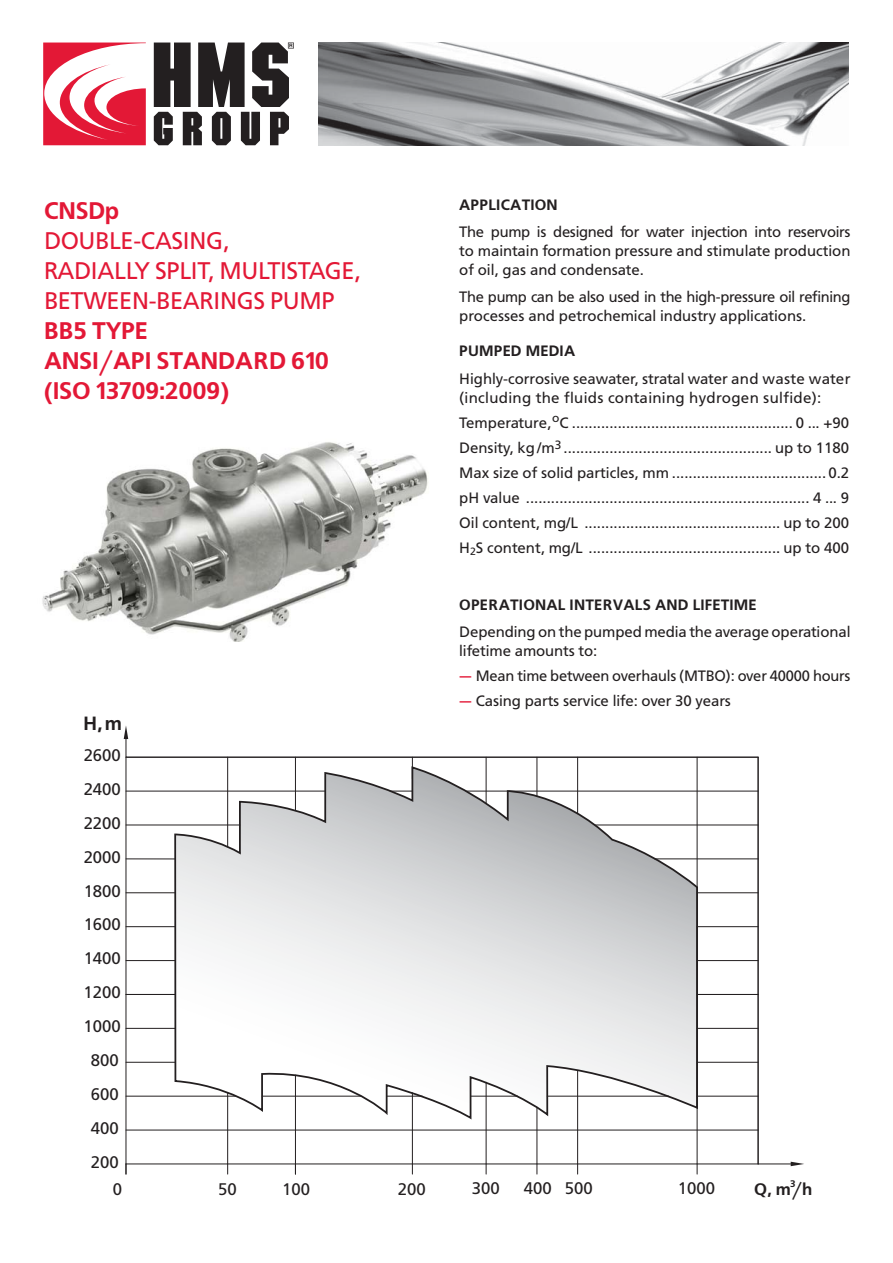
<style>
.page{position:relative;width:893px;height:1263px;background:#fff}
.page>*{position:absolute;margin:0;border:0;box-sizing:border-box;transform-origin:0 0}
.t1{font:24px/30px "Free Set C";letter-spacing:-.015em;color:#e31836}
.t2{font:700 24px/30px "Free Set C";letter-spacing:-.015em;color:#e31836}
.t3{font:700 19.2px "Free Set C";color:#231f20}
.t4{font:16.8px/33.9px "Free Set C";color:#231f20}
.t5{font:700 16.8px "Free Set C";color:#231f20}
.t6{font:15px/25.2px "Free Set C";color:#231f20;text-align:justify}
.t7{font:15px/18.8px "Free Set C";letter-spacing:.02em;color:#231f20}
.t8{font:15px/18.8px "Free Set C";letter-spacing:-.02em;color:#231f20}
.t9{font:700 15px "Free Set C";letter-spacing:.01em;color:#231f20}
.t10{font:700 9.6px "Free Set C";color:#231f20}
.s1{font-weight:700;color:#e31836}
</style>
<div class="page">
<img style="left:319px;top:43px;width:530px;height:102px">
<img style="left:42px;top:442px;width:386px;height:200px">
<svg style="left:173px;top:779px;width:526px;height:396px"></svg>
<hr style="left:126px;top:757px;width:1px;height:407px;background:#231f20">
<svg style="left:791px;top:1162px;width:13px;height:4px"></svg>
<hr style="left:758px;top:1164px;width:33px;height:1px;background:#231f20">
<hr style="left:126px;top:1164px;width:632px;height:1px;background:#231f20">
<hr style="left:758px;top:757px;width:1px;height:407px;background:#231f20">
<svg style="left:390px;top:791px;width:22px;height:1px"></svg>
<hr style="left:466px;top:791px;width:292px;height:1px;background:#231f20">
<hr style="left:595px;top:825px;width:163px;height:1px;background:#231f20">
<hr style="left:126px;top:791px;width:199px;height:1px;background:#231f20">
<hr style="left:486px;top:757px;width:1px;height:46px;background:#231f20">
<hr style="left:537px;top:1107px;width:1px;height:57px;background:#231f20">
<hr style="left:547px;top:1096px;width:122px;height:1px;background:#231f20">
<hr style="left:126px;top:825px;width:114px;height:1px;background:#231f20">
<hr style="left:471px;top:1096px;width:47px;height:1px;background:#231f20">
<hr style="left:387px;top:1096px;width:35px;height:1px;background:#231f20">
<hr style="left:412px;top:1093px;width:1px;height:71px;background:#231f20">
<hr style="left:126px;top:1130px;width:632px;height:1px;background:#231f20">
<hr style="left:697px;top:1096px;width:61px;height:1px;background:#231f20">
<hr style="left:126px;top:960px;width:49px;height:1px;background:#231f20">
<hr style="left:126px;top:1028px;width:49px;height:1px;background:#231f20">
<hr style="left:697px;top:1028px;width:61px;height:1px;background:#231f20">
<hr style="left:697px;top:960px;width:61px;height:1px;background:#231f20">
<hr style="left:227px;top:1093px;width:1px;height:71px;background:#231f20">
<hr style="left:126px;top:994px;width:49px;height:1px;background:#231f20">
<hr style="left:126px;top:926px;width:49px;height:1px;background:#231f20">
<hr style="left:126px;top:892px;width:49px;height:1px;background:#231f20">
<hr style="left:126px;top:859px;width:49px;height:1px;background:#231f20">
<hr style="left:697px;top:1062px;width:61px;height:1px;background:#231f20">
<hr style="left:295px;top:1075px;width:1px;height:89px;background:#231f20">
<hr style="left:697px;top:757px;width:1px;height:407px;background:#231f20">
<hr style="left:486px;top:1082px;width:1px;height:82px;background:#231f20">
<hr style="left:577px;top:1071px;width:1px;height:93px;background:#231f20">
<hr style="left:698px;top:994px;width:60px;height:1px;background:#231f20">
<hr style="left:697px;top:926px;width:61px;height:1px;background:#231f20">
<hr style="left:126px;top:1062px;width:49px;height:1px;background:#231f20">
<hr style="left:227px;top:757px;width:1px;height:90px;background:#231f20">
<hr style="left:295px;top:757px;width:1px;height:54px;background:#231f20">
<hr style="left:126px;top:1096px;width:110px;height:1px;background:#231f20">
<svg style="left:124px;top:726px;width:635px;height:53px"></svg>
<hr style="left:577px;top:757px;width:1px;height:56px;background:#231f20">
<hr style="left:537px;top:757px;width:1px;height:39px;background:#231f20">
<hr style="left:655px;top:858px;width:103px;height:1px;background:#231f20">
<hr style="left:262px;top:1096px;width:99px;height:1px;background:#231f20">
<hr style="left:697px;top:892px;width:61px;height:1px;background:#231f20">
<svg style="left:43px;top:43px;width:103px;height:102px"></svg>
<svg style="left:154px;top:43px;width:140px;height:102px"></svg>
<h1 class="t2" style="left:44px;top:198px;width:77px">CNSDp</h1>
<h1 class="t1" style="left:44px;top:228px;width:318px">DOUBLE-CASING,<br>RADIALLY SPLIT, MULTISTAGE,<br>BETWEEN-BEARINGS PUMP</h1>
<h1 class="t2" style="left:44px;top:318px;width:287px">BB5 TYPE<br>ANSI/API STANDARD 610 (ISO 13709:2009)</h1>
<p class="t3" style="left:84px;top:716px;width:40px">Н, m</p>
<p class="t4" style="left:84px;top:740px;width:39px">2600</p>
<p class="t4" style="left:84px;top:774px;width:39px">2400</p>
<p class="t4" style="left:84px;top:808px;width:39px">2200</p>
<p class="t4" style="left:84px;top:842px;width:39px">2000</p>
<p class="t4" style="left:84px;top:875px;width:39px">1800</p>
<p class="t4" style="left:84px;top:909px;width:39px">1600<br>1400</p>
<p class="t4" style="left:84px;top:977px;width:39px">1200</p>
<p class="t4" style="left:84px;top:1011px;width:39px">1000</p>
<p class="t4" style="left:91px;top:1045px;width:29px">800</p>
<p class="t4" style="left:91px;top:1079px;width:29px">600</p>
<p class="t4" style="left:91px;top:1113px;width:29px">400<br>200</p>
<p class="t9" style="left:459px;top:199px;width:100px">APPLICATION</p>
<p class="t6" style="left:459px;top:224px;width:393px;line-height:18.8px">The pump is designed for water injection into reservoirs to maintain formation pressure and stimulate production of oil, gas and condensate.</p>
<p class="t8" style="left:459px;top:289px;width:393px">The pump can be also used in the high-pressure oil refining processes and petrochemical industry applications.</p>
<p class="t9" style="left:459px;top:346px;width:117px">PUMPED MEDIA</p>
<p class="t7" style="left:459px;top:371px;width:393px">Highly-corrosive seawater, stratal water and waste water (including the fluids containing hydrogen sulfide):</p>
<p class="t6" style="left:459px;top:411px;width:392px">Temperature,<sup>o</sup>C ..................................................... 0 ... +90<br>Density, kg /m<sup>3</sup> .................................................. up to 1180<br>Max size of solid particles, mm ..................................... 0.2 рH value .................................................................... 4 ... 9<br>Oil content, mg/L ............................................... up to 200<br>H<sub>2</sub>S content, mg/L .............................................. up to 400</p>
<p class="t9" style="left:459px;top:599px;width:299px">OPERATIONAL INTERVALS AND LIFETIME</p>
<p class="t6" style="left:459px;top:624px;width:393px;line-height:18.8px">Depending on the pumped media the average operational lifetime amounts to:</p>
<p class="t6" style="left:459px;top:664px;width:393px"><span class="s1">—</span> Mean time between overhauls (MTBO): over 40000 hours</p>
<p class="t6" style="left:459px;top:690px;width:273px"><span class="s1">—</span> Casing parts service life: over 30 years</p>
<p class="t4" style="left:113px;top:1174px;width:11px">0</p>
<p class="t4" style="left:218px;top:1174px;width:20px">50</p>
<p class="t4" style="left:282px;top:1174px;width:29px">100</p>
<p class="t4" style="left:398px;top:1174px;width:29px">200</p>
<p class="t4" style="left:472px;top:1173px;width:29px">300</p>
<p class="t4" style="left:524px;top:1173px;width:70px">400 500</p>
<p class="t4" style="left:678px;top:1173px;width:39px">1000</p>
<p class="t10" style="left:790px;top:1180px;width:7px">3</p>
<p class="t5" style="left:754px;top:1183px;width:60px">Q, m /h</p>
</div>
